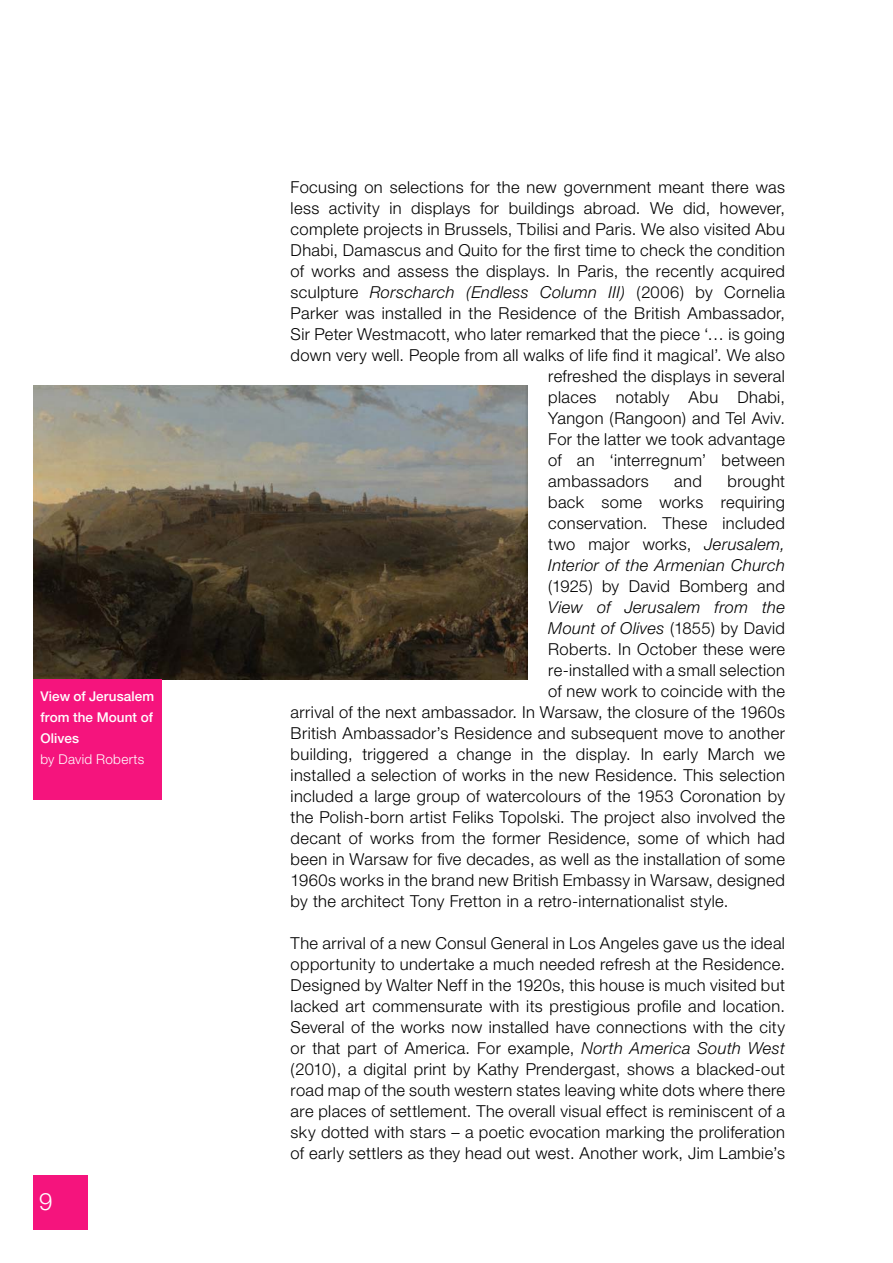
<style>
.page{position:relative;width:893px;height:1263px;background:#fff}
.page>*{position:absolute;margin:0;border:0;box-sizing:border-box;transform-origin:0 0}
.t1{font:300 24px "Helvetica Neue";color:#fff}
.Body_Text{font:300 16.5px/21px "Helvetica Neue";letter-spacing:.02em;color:#000;text-align:justify}
.Body_Text-2{font:italic 300 16.5px "Helvetica Neue";letter-spacing:.02em;color:#000}
.Captions_-_illustrat{font:500 13.5px/21px "Helvetica Neue";letter-spacing:.005em;color:#fff;text-align:justify}
.Captions_-_illustrat-2{font:300 13.5px "Helvetica Neue";letter-spacing:.02em;color:#fff}
.s1{font-style:normal}
.s2{font-style:italic}
</style>
<div class="page">
<img style="left:33px;top:386px;width:494px;height:294px">
<div style="left:33px;top:1176px;width:54px;height:54px;background:#f5147d"></div>
<div style="left:33px;top:680px;width:129px;height:120px;background:#f5147d"></div>
<h3 class="Captions_-_illustrat" style="left:40px;top:685px;width:115px">View of Jerusalem from the Mount of Olives</h3>
<h3 class="Captions_-_illustrat-2" style="left:40px;top:751px;width:105px">by David Roberts</h3>
<h1 class="t1" style="left:39px;top:1186px;width:15px">9</h1>
<p class="Body_Text" style="left:291px;top:176px;width:496px">Focusing on selections for the new government meant there was</p>
<p class="Body_Text" style="left:291px;top:197px;width:496px">less activity in displays for buildings abroad. We did, however,</p>
<p class="Body_Text" style="left:291px;top:218px;width:496px">complete projects in Brussels, Tbilisi and Paris. We also visited Abu</p>
<p class="Body_Text" style="left:291px;top:239px;width:496px">Dhabi, Damascus and Quito for the first time to check the condition</p>
<p class="Body_Text" style="left:291px;top:260px;width:496px">of works and assess the displays. In Paris, the recently acquired</p>
<p class="Body_Text-2" style="left:291px;top:282px;width:496px"><span class="s1">sculpture</span> Rorscharch (Endless Column III) <span class="s1">(2006) by Cornelia</span></p>
<p class="Body_Text" style="left:291px;top:302px;width:496px">Parker was installed in the Residence of the British Ambassador,</p>
<p class="Body_Text" style="left:291px;top:323px;width:496px">Sir Peter Westmacott, who later remarked that the piece ‘… is going</p>
<p class="Body_Text" style="left:291px;top:344px;width:496px">down very well. People from all walks of life find it magical’. We also</p>
<p class="Body_Text" style="left:548px;top:365px;width:238px">refreshed the displays in several</p>
<p class="Body_Text" style="left:548px;top:386px;width:238px">places notably Abu Dhabi,</p>
<p class="Body_Text" style="left:548px;top:407px;width:238px">Yangon (Rangoon) and Tel Aviv.</p>
<p class="Body_Text" style="left:548px;top:428px;width:238px">For the latter we took advantage</p>
<p class="Body_Text" style="left:548px;top:449px;width:238px">of an ‘interregnum’ between</p>
<p class="Body_Text" style="left:548px;top:470px;width:102px">ambassadors</p>
<p class="Body_Text" style="left:674px;top:470px;width:29px">and</p>
<p class="Body_Text" style="left:727px;top:470px;width:59px">brought</p>
<p class="Body_Text" style="left:548px;top:491px;width:238px">back some works requiring</p>
<p class="Body_Text" style="left:548px;top:512px;width:238px">conservation. These included</p>
<p class="Body_Text" style="left:548px;top:533px;width:238px">two major works, <span class="s2">Jerusalem,</span></p>
<p class="Body_Text-2" style="left:548px;top:555px;width:238px">Interior of the Armenian Church</p>
<p class="Body_Text" style="left:548px;top:575px;width:238px">(1925) by David Bomberg and</p>
<p class="Body_Text-2" style="left:548px;top:597px;width:238px">View of Jerusalem from the</p>
<p class="Body_Text-2" style="left:548px;top:618px;width:238px">Mount of Olives <span class="s1">(1855) by David</span></p>
<p class="Body_Text" style="left:548px;top:638px;width:238px">Roberts. In October these were</p>
<p class="Body_Text" style="left:548px;top:659px;width:238px">re-installed with a small selection</p>
<p class="Body_Text" style="left:548px;top:680px;width:238px">of new work to coincide with the</p>
<p class="Body_Text" style="left:291px;top:701px;width:496px">arrival of the next ambassador. In Warsaw, the closure of the 1960s</p>
<p class="Body_Text" style="left:291px;top:722px;width:496px">British Ambassador’s Residence and subsequent move to another</p>
<p class="Body_Text" style="left:291px;top:743px;width:496px">building, triggered a change in the display. In early March we</p>
<p class="Body_Text" style="left:291px;top:764px;width:496px">installed a selection of works in the new Residence. This selection</p>
<p class="Body_Text" style="left:291px;top:785px;width:496px">included a large group of watercolours of the 1953 Coronation by</p>
<p class="Body_Text" style="left:291px;top:806px;width:496px">the Polish-born artist Feliks Topolski. The project also involved the</p>
<p class="Body_Text" style="left:291px;top:827px;width:496px">decant of works from the former Residence, some of which had</p>
<p class="Body_Text" style="left:291px;top:848px;width:496px">been in Warsaw for five decades, as well as the installation of some</p>
<p class="Body_Text" style="left:291px;top:869px;width:496px">1960s works in the brand new British Embassy in Warsaw, designed</p>
<p class="Body_Text" style="left:291px;top:890px;width:439px">by the architect Tony Fretton in a retro-internationalist style.</p>
<p class="Body_Text" style="left:291px;top:932px;width:496px">The arrival of a new Consul General in Los Angeles gave us the ideal opportunity to undertake a much needed refresh at the Residence.<br>Designed by Walter Neff in the 1920s, this house is much visited but lacked art commensurate with its prestigious profile and location.<br>Several of the works now installed have connections with the city or that part of America. For example, <span class="s2">North America South West </span>(2010), a digital print by Kathy Prendergast, shows a blacked-out road map of the south western states leaving white dots where there are places of settlement. The overall visual effect is reminiscent of a sky dotted with stars – a poetic evocation marking the proliferation of early settlers as they head out west. Another work, Jim Lambie’s</p>
</div>
